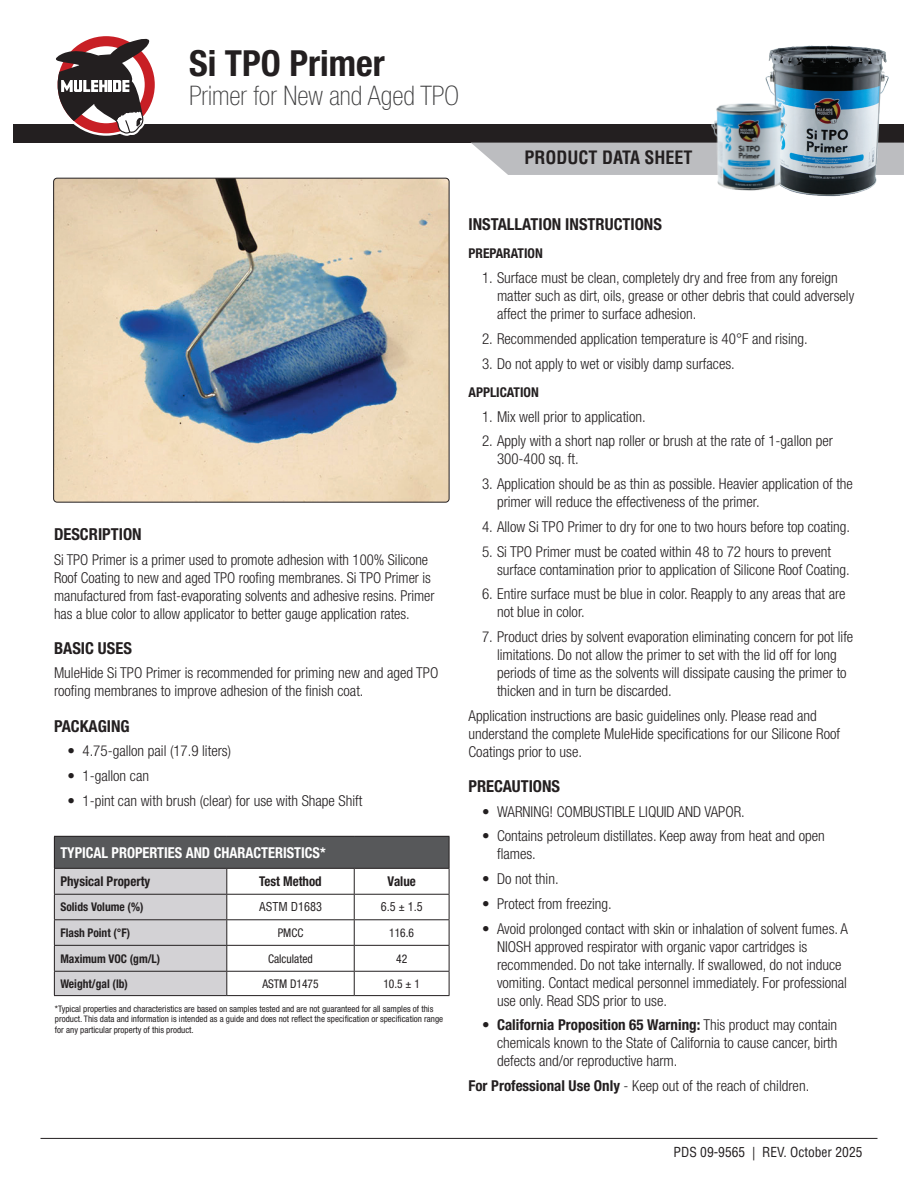
<style>
.page{position:relative;width:918px;height:1188px;background:#fff}
.page>*{position:absolute;margin:0;border:0;box-sizing:border-box;transform-origin:0 0}
.t1{font:700 condensed 36px "Helvetica Neue LT Std";color:#231f20}
.t2{font:100 condensed 27px "Helvetica Neue LT Std";color:#3e3e3f}
.t3{font:700 condensed 18px "Helvetica LT Std";color:#231f20}
.t4{font:700 condensed 16.5px "Helvetica Neue LT Std";color:#231f20}
.t5{font:300 condensed 15px/18px "Helvetica Neue LT Std";color:#231f20}
.t6{font:700 condensed 15px "Helvetica Neue LT Std";color:#fff;scale:.96 1}
.t7{font:700 condensed 13.5px "Helvetica Neue LT Std";color:#231f20;scale:.96 1}
.t8{font:condensed 13.5px "Helvetica LT Std";color:#231f20}
.t9{font:700 condensed 13.5px "Helvetica Neue LT Std";color:#231f20}
.t10{font:700 condensed 12px "Helvetica Neue LT Std";color:#231f20;scale:.96 1}
.t11{font:condensed 12px "Helvetica Neue LT Std";color:#231f20;scale:.96 1}
.t12{font:condensed 12px "Helvetica LT Std";color:#231f20}
.t13{font:condensed 9px/10.8px "Helvetica Neue LT Std";color:#231f20}
.s1{font-family:"Helvetica LT Std"}
.s2{font-weight:700}
</style>
<div class="page">
<img style="left:54px;top:178px;width:395px;height:324px">
<div style="left:53px;top:178px;width:396px;height:325px;border:1px solid #231f20;border-radius:4px"></div>
<hr style="left:40px;top:1138px;width:838px;height:1px;background:#231f20">
<div style="left:14px;top:124px;width:890px;height:19px;background:#231f20"></div>
<svg style="left:471px;top:143px;width:433px;height:32px"></svg>
<div style="left:54px;top:836px;width:395px;height:32px;background:#57585a"></div>
<hr style="left:54px;top:836px;width:173px;height:1px;background:#231f20">
<hr style="left:54px;top:837px;width:1px;height:31px;background:#231f20">
<hr style="left:227px;top:836px;width:127px;height:1px;background:#231f20">
<hr style="left:354px;top:836px;width:95px;height:1px;background:#231f20">
<hr style="left:449px;top:837px;width:1px;height:31px;background:#231f20">
<svg style="left:54px;top:868px;width:396px;height:128px"></svg>
<hr style="left:54px;top:995px;width:173px;height:1px;background:#231f20">
<hr style="left:227px;top:995px;width:127px;height:1px;background:#231f20">
<hr style="left:354px;top:995px;width:95px;height:1px;background:#231f20">
<img style="left:765px;top:45px;width:128px;height:152px">
<img style="left:708px;top:98px;width:84px;height:99px">
<svg style="left:56px;top:36px;width:99px;height:100px"></svg>
<h1 class="t1" style="left:189px;top:42px;width:197px">Si TPO Primer</h1>
<h2 class="t2" style="left:189px;top:80px;width:271px">Primer for New and Aged TPO</h2>
<p class="t3" style="left:525px;top:146px;width:170px">PRODUCT DATA SHEET</p>
<p class="t4" style="left:54px;top:524px;width:89px">DESCRIPTION</p>
<p class="t5" style="left:54px;top:550px;width:382px">Si TPO Primer is a primer used to promote adhesion with 100% Silicone Roof Coating to new and aged TPO roofing membranes. Si TPO Primer is manufactured from fast-evaporating solvents and adhesive resins. Primer has a blue color to allow applicator to better gauge application rates.</p>
<p class="t4" style="left:54px;top:638px;width:79px">BASIC USES</p>
<p class="t5" style="left:54px;top:664px;width:386px">MuleHide Si TPO Primer is recommended for priming new and aged TPO roofing membranes to improve adhesion of the finish coat.</p>
<p class="t4" style="left:54px;top:716px;width:77px">PACKAGING</p>
<p class="t5" style="left:68px;top:742px;width:165px">• 4.75-gallon pail (17.9 liters)</p>
<p class="t5" style="left:68px;top:767px;width:83px">• 1-gallon can</p>
<p class="t5" style="left:68px;top:791px;width:296px">• 1-pint can with brush (clear) for use with Shape Shift</p>
<p class="t6" style="left:60px;top:843px;width:278px">TYPICAL PROPERTIES AND CHARACTERISTICS*</p>
<p class="t7" style="left:60px;top:873px;width:95px">Physical Property</p>
<p class="t7" style="left:259px;top:873px;width:67px">Test Method</p>
<p class="t7" style="left:388px;top:873px;width:31px">Value</p>
<p class="t10" style="left:60px;top:900px;width:88px">Solids Volume (%)</p>
<p class="t12" style="left:259px;top:899px;width:65px">ASTM D1683</p>
<p class="t12" style="left:381px;top:899px;width:43px">6.5 ± 1.5</p>
<p class="t10" style="left:60px;top:925px;width:74px">Flash Point (°F)</p>
<p class="t11" style="left:278px;top:926px;width:28px">PMCC</p>
<p class="t11" style="left:389px;top:926px;width:27px">116.6</p>
<p class="t10" style="left:60px;top:951px;width:106px">Maximum VOC (gm/L)</p>
<p class="t11" style="left:268px;top:951px;width:48px">Calculated</p>
<p class="t11" style="left:396px;top:951px;width:13px">42</p>
<p class="t10" style="left:60px;top:976px;width:72px">Weight/gal (lb)</p>
<p class="t11" style="left:262px;top:977px;width:60px">ASTM D1475</p>
<p class="t11" style="left:383px;top:977px;width:40px">10.5 <span class="s1">±</span> 1</p>
<p class="t13" style="left:55px;top:1003px;width:390px">*Typical properties and characteristics are based on samples tested and are not guaranteed for all samples of this product. This data and information is intended as a guide and does not reflect the specification or specification range for any particular property of this product.</p>
<p class="t4" style="left:469px;top:214px;width:195px">INSTALLATION INSTRUCTIONS</p>
<p class="t9" style="left:469px;top:245px;width:76px">PREPARATION</p>
<p class="t5" style="left:497px;top:269px;width:359px;text-indent:-15px">1. Surface must be clean, completely dry and free from any foreign matter such as dirt, oils, grease or other debris that could adversely affect the primer to surface adhesion.</p>
<p class="t5" style="left:482px;top:329px;width:327px">2. Recommended application temperature is 40°F and rising.</p>
<p class="t5" style="left:482px;top:354px;width:254px">3. Do not apply to wet or visibly damp surfaces.</p>
<p class="t9" style="left:469px;top:384px;width:72px">APPLICATION</p>
<p class="t5" style="left:482px;top:407px;width:165px">1. Mix well prior to application.</p>
<p class="t5" style="left:497px;top:432px;width:338px;text-indent:-15px">2. Apply with a short nap roller or brush at the rate of 1-gallon per<br>300-400 sq. ft.</p>
<p class="t5" style="left:497px;top:475px;width:358px;text-indent:-15px">3. Application should be as thin as possible. Heavier application of the primer will reduce the effectiveness of the primer.</p>
<p class="t5" style="left:482px;top:517px;width:370px">4. Allow Si TPO Primer to dry for one to two hours before top coating.</p>
<p class="t5" style="left:497px;top:542px;width:354px;text-indent:-15px">5. Si TPO Primer must be coated within 48 to 72 hours to prevent surface contamination prior to application of Silicone Roof Coating.</p>
<p class="t5" style="left:497px;top:585px;width:350px;text-indent:-15px">6. Entire surface must be blue in color. Reapply to any areas that are not blue in color.</p>
<p class="t5" style="left:497px;top:628px;width:358px;text-indent:-15px">7. Product dries by solvent evaporation eliminating concern for pot life limitations. Do not allow the primer to set with the lid off for long periods of time as the solvents will dissipate causing the primer to thicken and in turn be discarded.</p>
<p class="t5" style="left:469px;top:706px;width:373px">Application instructions are basic guidelines only. Please read and understand the complete MuleHide specifications for our Silicone Roof<br>Coatings prior to use.</p>
<p class="t4" style="left:469px;top:776px;width:93px">PRECAUTIONS</p>
<p class="t5" style="left:482px;top:802px;width:264px">• WARNING! COMBUSTIBLE LIQUID AND VAPOR.</p>
<p class="t5" style="left:497px;top:827px;width:329px;text-indent:-15px">• Contains petroleum distillates. Keep away from heat and open flames.</p>
<p class="t5" style="left:482px;top:870px;width:78px">• Do not thin.</p>
<p class="t5" style="left:482px;top:895px;width:131px">• Protect from freezing.</p>
<p class="t5" style="left:497px;top:919px;width:353px;text-indent:-15px">• Avoid prolonged contact with skin or inhalation of solvent fumes. A NIOSH approved respirator with organic vapor cartridges is recommended. Do not take internally. If swallowed, do not induce vomiting. Contact medical personnel immediately. For professional use only. Read SDS prior to use.</p>
<p class="t5" style="left:497px;top:1016px;width:342px;text-align:justify;text-indent:-15px">• <span class="s2">California Proposition 65 Warning:</span> This product may contain chemicals known to the State of California to cause cancer, birth defects and/or reproductive harm.</p>
<p class="t5" style="left:469px;top:1077px;width:342px"><span class="s2">For Professional Use Only</span> - Keep out of the reach of children.</p>
<p class="t8" style="left:674px;top:1144px;width:190px">PDS 09-9565 | REV. October 2025</p>
</div>
